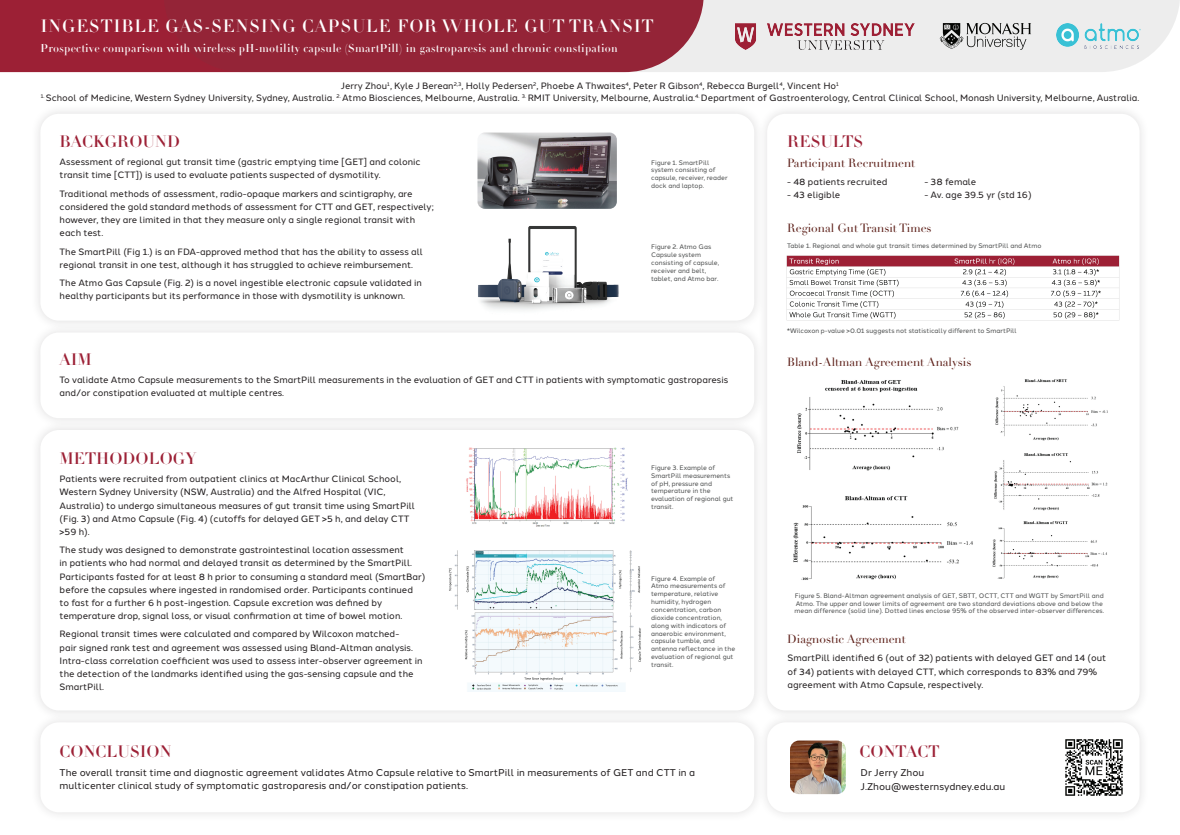
<style>
.page{position:relative;width:1180px;height:835px;background:#fff}
.page>*{position:absolute;margin:0;border:0;box-sizing:border-box;transform-origin:0 0}
.t1{font:17.64px "Didot LT Pro Headline";letter-spacing:.05em;color:#fff}
.t2{font:16.34px "Didot LT Pro Headline";color:#9c2035}
.t3{font:11.76px "Didot LT Pro";color:#5b1d16}
.t4{font:11.23px "Didot LT Pro Headline";letter-spacing:.025em;color:#fff}
.t5{font:9.8px/13.1px "Halcom";color:#231f20}
.t6{font:9.17px/13.1px "Halcom";color:#231f20}
.t7{font:6.54px/7.8px "Halcom";color:#4f5151}
</style>
<div class="page">
<div style="left:0;top:0;width:164px;height:72px;background:#9c2035"></div>
<svg style="left:164px;top:0;width:1016px;height:72px;background:#b97682"></svg>
<img style="left:736px;top:23px;width:178px;height:26px">
<svg style="left:939px;top:23px;width:92px;height:27px;background:#b2b2b2"></svg>
<img style="left:1056px;top:24px;width:84px;height:25px">
<div style="left:30px;top:103px;width:734px;height:228px;background:#f8f8f8"></div>
<div style="left:40px;top:114px;width:714px;height:206px;background:#fff;border-radius:19px"></div>
<div style="left:30px;top:322px;width:734px;height:106px;background:#f5f5f5"></div>
<div style="left:40px;top:332px;width:714px;height:86px;background:#fff;border-radius:19px"></div>
<div style="left:30px;top:419px;width:734px;height:301px;background:#f5f5f5"></div>
<div style="left:40px;top:430px;width:714px;height:280px;background:#fff;border-radius:19px"></div>
<div style="left:757px;top:103px;width:393px;height:617px;background:#f8f8f8"></div>
<div style="left:767px;top:114px;width:372px;height:596px;background:#fff;border-radius:19px"></div>
<img style="left:477px;top:132px;width:140px;height:77px">
<img style="left:478px;top:226px;width:141px;height:84px">
<div style="left:30px;top:711px;width:734px;height:111px;background:#f6f6f6"></div>
<div style="left:40px;top:722px;width:714px;height:90px;background:#fff;border-radius:19px"></div>
<img style="left:466px;top:447px;width:162px;height:80px">
<img style="left:448px;top:550px;width:194px;height:141px">
<img style="left:787px;top:255px;width:332px;height:64px">
<div style="left:757px;top:711px;width:393px;height:111px;background:#f6f6f6"></div>
<div style="left:767px;top:722px;width:372px;height:90px;background:#fff;border-radius:19px"></div>
<img style="left:790px;top:740px;width:56px;height:54px">
<img style="left:1065px;top:739px;width:58px;height:57px">
<img style="left:797px;top:380px;width:162px;height:91px">
<img style="left:793px;top:496px;width:180px;height:84px">
<img style="left:995px;top:379px;width:113px;height:62px">
<img style="left:994px;top:453px;width:114px;height:58px">
<img style="left:993px;top:521px;width:114px;height:58px">
<h1 class="t1" style="left:40px;top:15px;width:615px">INGESTIBLE GAS-SENSING CAPSULE FOR WHOLE GUT TRANSIT</h1>
<p class="t4" style="left:40px;top:41px;width:579px">Prospective comparison with wireless pH-motility capsule (SmartPill) in gastroparesis and chronic constipation</p>
<p class="t6" style="left:341px;top:78px;width:499px">Jerry Zhou<sup>1</sup>, Kyle J Berean<sup>2,3</sup>, Holly Pedersen<sup>2</sup>, Phoebe A Thwaites<sup>4</sup>, Peter R Gibson<sup>4</sup>, Rebecca Burgell<sup>4</sup>, Vincent Ho<sup>1</sup></p>
<p class="t6" style="left:41px;top:91px;width:1100px"><sup>1.</sup> School of Medicine, Western Sydney University, Sydney, Australia. <sup>2.</sup> Atmo Biosciences, Melbourne, Australia. <sup>3.</sup> RMIT University, Melbourne, Australia.<sup>4.</sup> Department of Gastroenterology, Central Clinical School, Monash University, Melbourne, Australia.</p>
<h2 class="t2" style="left:60px;top:131px;width:122px">BACKGROUND</h2>
<p class="t6" style="left:60px;top:154px;width:363px">Assessment of regional gut transit time (gastric emptying time [GET] and colonic transit time [CTT]) is used to evaluate patients suspected of dysmotility.</p>
<p class="t6" style="left:60px;top:186px;width:376px">Traditional methods of assessment, radio-opaque markers and scintigraphy, are considered the gold standard methods of assessment for CTT and GET, respectively; however, they are limited in that they measure only a single regional transit with each test.</p>
<p class="t6" style="left:60px;top:244px;width:365px">The SmartPill (Fig 1.) is an FDA-approved method that has the ability to assess all regional transit in one test, although it has struggled to achieve reimbursement.</p>
<p class="t6" style="left:60px;top:275px;width:364px">The Atmo Gas Capsule (Fig. 2) is a novel ingestible electronic capsule validated in healthy participants but its performance in those with dysmotility is unknown.</p>
<h2 class="t2" style="left:60px;top:349px;width:34px">AIM</h2>
<p class="t7" style="left:651px;top:158px;width:78px">Figure 1. SmartPill system consisting of capsule, receiver, reader dock and laptop.</p>
<p class="t7" style="left:651px;top:242px;width:70px">Figure 2. Atmo Gas<br>Capsule system consisting of capsule, receiver and belt, tablet, and Atmo bar.</p>
<p class="t6" style="left:60px;top:372px;width:670px">To validate Atmo Capsule measurements to the SmartPill measurements in the evaluation of GET and CTT in patients with symptomatic gastroparesis and/or constipation evaluated at multiple centres.</p>
<h2 class="t2" style="left:60px;top:448px;width:138px">METHODOLOGY</h2>
<p class="t6" style="left:60px;top:471px;width:357px">Patients were recruited from outpatient clinics at MacArthur Clinical School, Western Sydney University (NSW, Australia) and the Alfred Hospital (VIC, Australia) to undergo simultaneous measures of gut transit time using SmartPill (Fig. 3) and Atmo Capsule (Fig. 4) (cutoffs for delayed GET &gt;5 h, and delay CTT &gt;59 h).</p>
<p class="t6" style="left:60px;top:542px;width:367px">The study was designed to demonstrate gastrointestinal location assessment<br>in patients who had normal and delayed transit as determined by the SmartPill.<br>Participants fasted for at least 8 h prior to consuming a standard meal (SmartBar) before the capsules where ingested in randomised order. Participants continued<br>to fast for a further 6 h post-ingestion. Capsule excretion was defined by temperature drop, signal loss, or visual confirmation at time of bowel motion.</p>
<p class="t6" style="left:60px;top:626px;width:364px">Regional transit times were calculated and compared by Wilcoxon matched-<br>pair signed rank test and agreement was assessed using Bland-Altman analysis.<br>Intra-class correlation coefficient was used to assess inter-observer agreement in the detection of the landmarks identified using the gas-sensing capsule and the SmartPill.</p>
<p class="t7" style="left:651px;top:463px;width:84px">Figure 3. Example of<br>SmartPill measurements of pH, pressure and temperature in the evaluation of regional gut transit.</p>
<p class="t7" style="left:651px;top:573px;width:86px">Figure 4. Example of<br>Atmo measurements of temperature, relative humidity, hydrogen concentration, carbon dioxide concentration, along with indicators of anaerobic environment, capsule tumble, and antenna reflectance in the evaluation of regional gut transit.</p>
<h2 class="t2" style="left:60px;top:740px;width:113px">CONCLUSION</h2>
<p class="t5" style="left:60px;top:764px;width:637px">The overall transit time and diagnostic agreement validates Atmo Capsule relative to SmartPill in measurements of GET and CTT in a multicenter clinical study of symptomatic gastroparesis and/or constipation patients.</p>
<h2 class="t2" style="left:787px;top:131px;width:78px">RESULTS</h2>
<p class="t3" style="left:787px;top:156px;width:130px">Participant Recruitment</p>
<p class="t6" style="left:787px;top:174px;width:102px">- 48 patients recruited</p>
<p class="t6" style="left:787px;top:187px;width:55px">- 43 eligible</p>
<p class="t6" style="left:924px;top:174px;width:53px">- 38 female</p>
<p class="t6" style="left:924px;top:187px;width:109px">- Av. age 39.5 yr (std 16)</p>
<p class="t3" style="left:787px;top:221px;width:146px">Regional Gut Transit Times</p>
<p class="t7" style="left:787px;top:241px;width:256px">Table 1. Regional and whole gut transit times determined by SmartPill and Atmo</p>
<p class="t7" style="left:787px;top:326px;width:231px">*Wilcoxon p-value &gt;0.01 suggests not statistically different to SmartPill</p>
<p class="t3" style="left:787px;top:354px;width:186px">Bland-Altman Agreement Analysis</p>
<p class="t7" style="left:794px;top:590px;width:311px">Figure 5. Bland-Altman agreement analysis of GET, SBTT, OCTT, CTT and WGTT by SmartPill and<br>Atmo. The upper and lower limits of agreement are two standard deviations above and below the mean difference (solid line). Dotted lines enclose 95% of the observed inter-observer differences.</p>
<p class="t3" style="left:787px;top:632px;width:120px">Diagnostic Agreement</p>
<p class="t6" style="left:787px;top:650px;width:320px">SmartPill identified 6 (out of 32) patients with delayed GET and 14 (out of 34) patients with delayed CTT, which corresponds to 83% and 79% agreement with Atmo Capsule, respectively.</p>
<h2 class="t2" style="left:859px;top:740px;width:81px">CONTACT</h2>
<p class="t5" style="left:860px;top:764px;width:146px;line-height:13.9px">Dr Jerry Zhou<br>J.Zhou@westernsydney.edu.au</p>
</div>
